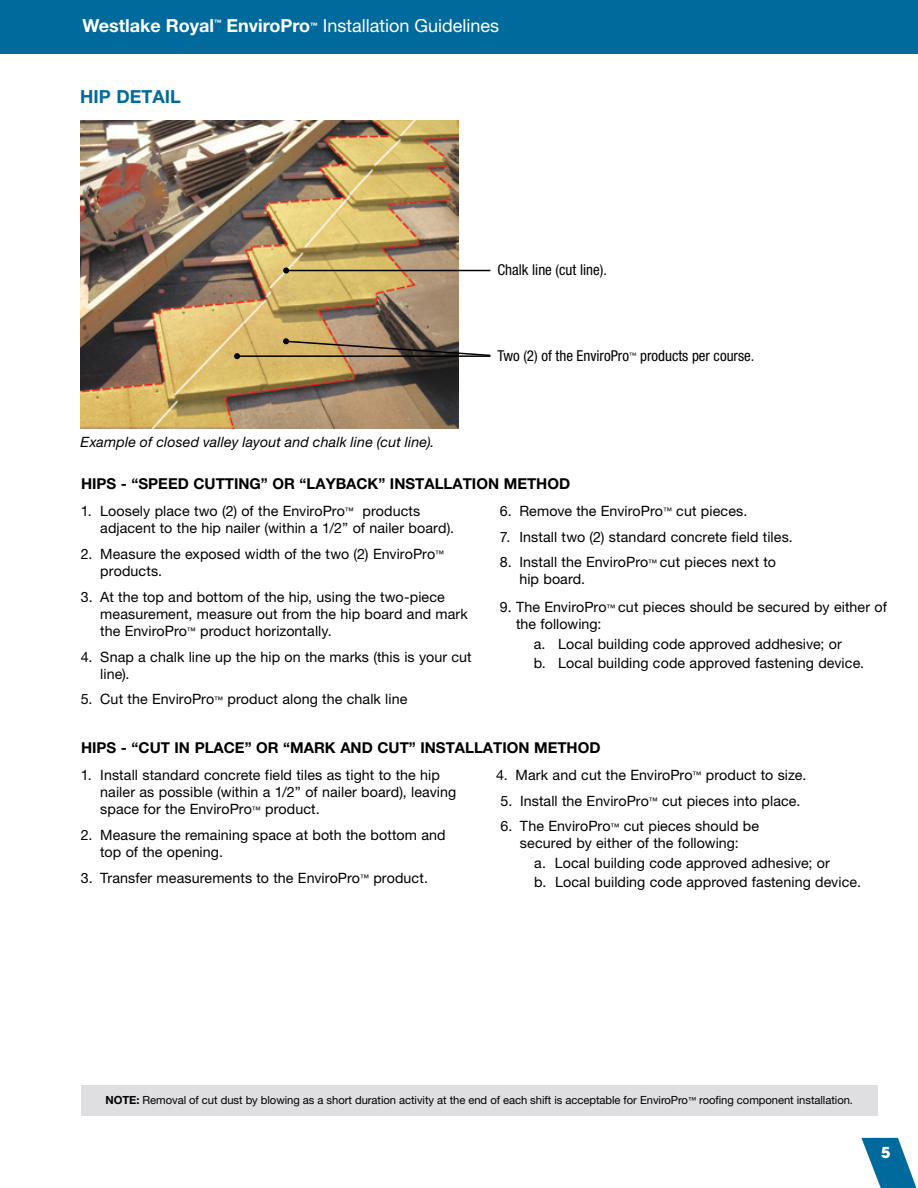
<style>
.page{position:relative;width:918px;height:1188px;background:#fff}
.page>*{position:absolute;margin:0;border:0;box-sizing:border-box;transform-origin:0 0}
.t1{font:700 18px "Helvetica Neue LT Pro";color:#fff}
.t2{font:18px "Helvetica Neue LT Pro";color:#fff}
.t3{font:700 18px "Helvetica Neue LT Std";color:#016a9c}
.t4{font:700 15px "Helvetica Neue LT Std";color:#000}
.t5{font:condensed 15px "Helvetica Neue LT Pro";color:#000}
.t6{font:700 15px "ITC Avant Garde Std";color:#fff}
.t7{font:14.25px/17.1px "Helvetica Neue LT Std";letter-spacing:.005em;color:#000}
.t8{font:italic 14.25px "Helvetica Neue LT Std";letter-spacing:.01em;color:#000}
.t9{font:11.25px "Helvetica Neue LT Pro";letter-spacing:-.005em;color:#000}
.t10{font:700 7.5px "Helvetica Neue LT Pro";color:#fff}
.s1{font-size:9px}
.s2{font-weight:700}
.s3{font-family:"Helvetica Neue LT Std";font-size:8.25px}
</style>
<div class="page">
<svg style="left:861px;top:1138px;width:56px;height:50px"></svg>
<div style="left:0;top:0;width:918px;height:54px;background:#016a9c"></div>
<img style="left:81px;top:120px;width:377px;height:308px">
<hr style="left:286px;top:270px;width:204px;height:1px;background:#000">
<svg style="left:283px;top:268px;width:6px;height:6px"></svg>
<svg style="left:283px;top:338px;width:208px;height:19px;background:#9d896d"></svg>
<hr style="left:237px;top:355px;width:253px;height:2px;background:#000">
<svg style="left:234px;top:353px;width:6px;height:6px"></svg>
<div style="left:81px;top:1085px;width:797px;height:30px;background:#dfdfe1"></div>
<p class="t1" style="left:82px;top:15px;width:133px">Westlake Royal</p>
<p class="t10" style="left:214px;top:17px;width:9px">™</p>
<p class="t1" style="left:227px;top:15px;width:85px">EnviroPro</p>
<p class="t10" style="left:310px;top:21px;width:9px">™</p>
<p class="t2" style="left:323px;top:15px;width:178px">Installation Guidelines</p>
<p class="t3" style="left:80px;top:85px;width:102px">HIP DETAIL</p>
<p class="t8" style="left:81px;top:433px;width:355px">Example of closed valley layout and chalk line (cut line).</p>
<p class="t5" style="left:498px;top:261px;width:111px">Chalk line (cut line).</p>
<p class="t5" style="left:498px;top:347px;width:258px">Two (2) of the EnviroPro<sup>™</sup> products per course.</p>
<p class="t4" style="left:81px;top:475px;width:491px">HIPS - “SPEED CUTTING” OR “LAYBACK” INSTALLATION METHOD</p>
<p class="t7" style="left:100px;top:502px;width:355px;text-indent:-19px">1. Loosely place two (2) of the EnviroPro<span class="s1">™</span> products adjacent to the hip nailer (within a 1/2” of nailer board).</p>
<p class="t7" style="left:100px;top:545px;width:345px;text-indent:-19px">2. Measure the exposed width of the two (2) EnviroPro<span class="s1">™ </span>products.</p>
<p class="t7" style="left:100px;top:588px;width:369px;text-indent:-19px">3. At the top and bottom of the hip, using the two-piece measurement, measure out from the hip board and mark the EnviroPro<span class="s1">™</span> product horizontally.</p>
<p class="t7" style="left:100px;top:648px;width:373px;text-indent:-19px">4. Snap a chalk line up the hip on the marks (this is your cut line).</p>
<p class="t7" style="left:81px;top:691px;width:328px">5. Cut the EnviroPro<span class="s1">™</span> product along the chalk line</p>
<p class="t7" style="left:500px;top:502px;width:249px">6. Remove the EnviroPro<span class="s1">™</span> cut pieces.</p>
<p class="t7" style="left:500px;top:528px;width:294px">7. Install two (2) standard concrete field tiles.</p>
<p class="t7" style="left:519px;top:554px;width:258px;text-indent:-19px">8. Install the EnviroPro<span class="s1">™</span> cut pieces next to hip board.</p>
<p class="t7" style="left:516px;top:599px;width:372px;text-indent:-16px">9. The EnviroPro<span class="s1">™</span> cut pieces should be secured by either of the following:</p>
<p class="t7" style="left:534px;top:634px;width:332px;line-height:19.2px">a. Local building code approved addhesive; or<br>b. Local building code approved fastening device.</p>
<p class="t4" style="left:81px;top:738px;width:521px">HIPS - “CUT IN PLACE” OR “MARK AND CUT” INSTALLATION METHOD</p>
<p class="t7" style="left:100px;top:766px;width:358px;text-indent:-19px">1. Install standard concrete field tiles as tight to the hip nailer as possible (within a 1/2” of nailer board), leaving space for the EnviroPro<span class="s1">™</span> product.</p>
<p class="t7" style="left:100px;top:826px;width:347px;text-indent:-19px">2. Measure the remaining space at both the bottom and top of the opening.</p>
<p class="t7" style="left:81px;top:869px;width:349px">3. Transfer measurements to the EnviroPro<span class="s1">™</span> product.</p>
<p class="t7" style="left:496px;top:766px;width:312px">4. Mark and cut the EnviroPro<span class="s1">™</span> product to size.</p>
<p class="t7" style="left:500px;top:792px;width:302px">5. Install the EnviroPro<span class="s1">™</span> cut pieces into place.</p>
<p class="t7" style="left:500px;top:818px;width:260px;text-align:center">6. The EnviroPro<span class="s1">™</span> cut pieces should be secured by either of the following:</p>
<p class="t7" style="left:534px;top:853px;width:328px;line-height:19.2px">a. Local building code approved adhesive; or<br>b. Local building code approved fastening device.</p>
<p class="t9" style="left:105px;top:1093px;width:749px"><span class="s2">NOTE:</span> Removal of cut dust by blowing as a short duration activity at the end of each shift is acceptable for EnviroPro<span class="s3">™</span> roofing component installation.</p>
<p class="t6" style="left:881px;top:1143px;width:11px">5</p>
</div>
